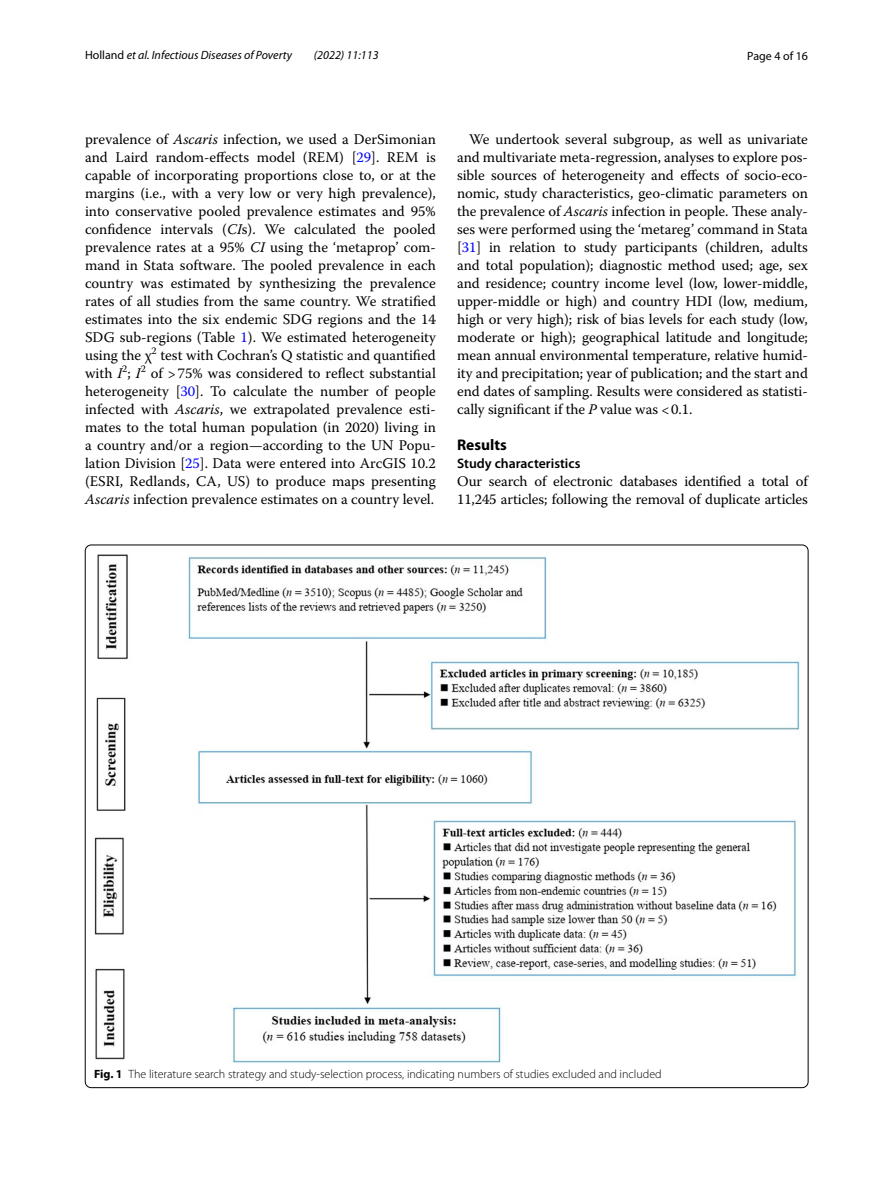
<style>
.page{position:relative;width:893px;height:1187px;background:#fff}
.page>*{position:absolute;margin:0;border:0;box-sizing:border-box;transform-origin:0 0}
.t1{font:700 15.45px "Myriad Pro";color:#000}
.t2{font:14.7px/18px "Warnock Pro";letter-spacing:-.005em;color:#000;text-align:justify}
.t3{font:600 13.8px "Myriad Pro";color:#000}
.t4{font:300 12px "Myriad Pro";color:#000}
.t5{font:italic 12px "Myriad Pro";color:#000}
.t6{font:12px "Myriad Pro";color:#000}
.s1{font-style:normal}
.s2{font-style:italic}
.s3{color:#00f}
.s4{font-weight:700}
</style>
<div class="page">
<img style="left:94px;top:554px;width:706px;height:509px">
<p class="t5" style="left:85px;top:48px;width:208px"><span class="s1">Holland</span> et al. Infectious Diseases of Poverty</p>
<p class="t5" style="left:314px;top:48px;width:66px">(2022) 11:113</p>
<p class="t6" style="left:747px;top:48px;width:62px">Page 4 of 16</p>
<p class="t2" style="left:85px;top:130px;width:352px">prevalence of <span class="s2">Ascaris</span> infection, we used a DerSimonian and Laird random-effects model (REM) [<span class="s3">29</span>]. REM is capable of incorporating proportions close to, or at the margins (i.e., with a very low or very high prevalence), into conservative pooled prevalence estimates and 95% confidence intervals (<span class="s2">CI</span>s). We calculated the pooled prevalence rates at a 95% <span class="s2">CI</span> using the ‘metaprop’ com&shy;mand in Stata software. The pooled prevalence in each country was estimated by synthesizing the prevalence rates of all studies from the same country. We stratified estimates into the six endemic SDG regions and the 14<br>SDG sub-regions (Table <span class="s3">1</span>). We estimated heterogeneity using the χ<sup>2</sup> test with Cochran’s Q statistic and quantified with <span class="s2">I</span><sup>2</sup>; <span class="s2">I</span><sup>2</sup> of &gt;75% was considered to reflect substantial heterogeneity [<span class="s3">30</span>]. To calculate the number of people infected with <span class="s2">Ascaris</span>, we extrapolated prevalence esti&shy;mates to the total human population (in 2020) living in a country and/or a region—according to the UN Popu&shy;lation Division [<span class="s3">25</span>]. Data were entered into ArcGIS 10.2 (ESRI, Redlands, CA, US) to produce maps presenting <span class="s2">Ascaris</span> infection prevalence estimates on a country level.</p>
<p class="t2" style="left:457px;top:130px;width:352px;text-indent:12px">We undertook several subgroup, as well as univariate and multivariate meta-regression, analyses to explore pos&shy;sible sources of heterogeneity and effects of socio-eco&shy;nomic, study characteristics, geo-climatic parameters on the prevalence of <span class="s2">Ascaris</span> infection in people. These analy&shy;ses were performed using the ‘metareg’ command in Stata [<span class="s3">31</span>] in relation to study participants (children, adults and total population); diagnostic method used; age, sex and residence; country income level (low, lower-middle, upper-middle or high) and country HDI (low, medium, high or very high); risk of bias levels for each study (low, moderate or high); geographical latitude and longitude; mean annual environmental temperature, relative humid&shy;ity and precipitation; year of publication; and the start and end dates of sampling. Results were considered as statisti&shy;cally significant if the <span class="s2">P</span> value was &lt;0.1.</p>
<p class="t1" style="left:457px;top:434px;width:51px">Results</p>
<p class="t3" style="left:457px;top:454px;width:125px">Study characteristics</p>
<p class="t2" style="left:457px;top:472px;width:352px">Our search of electronic databases identified a total of<br>11,245 articles; following the removal of duplicate articles</p>
<p class="t4" style="left:94px;top:1067px;width:569px"><span class="s4">Fig. 1</span> The literature search strategy and study-selection process, indicating numbers of studies excluded and included</p>
</div>
